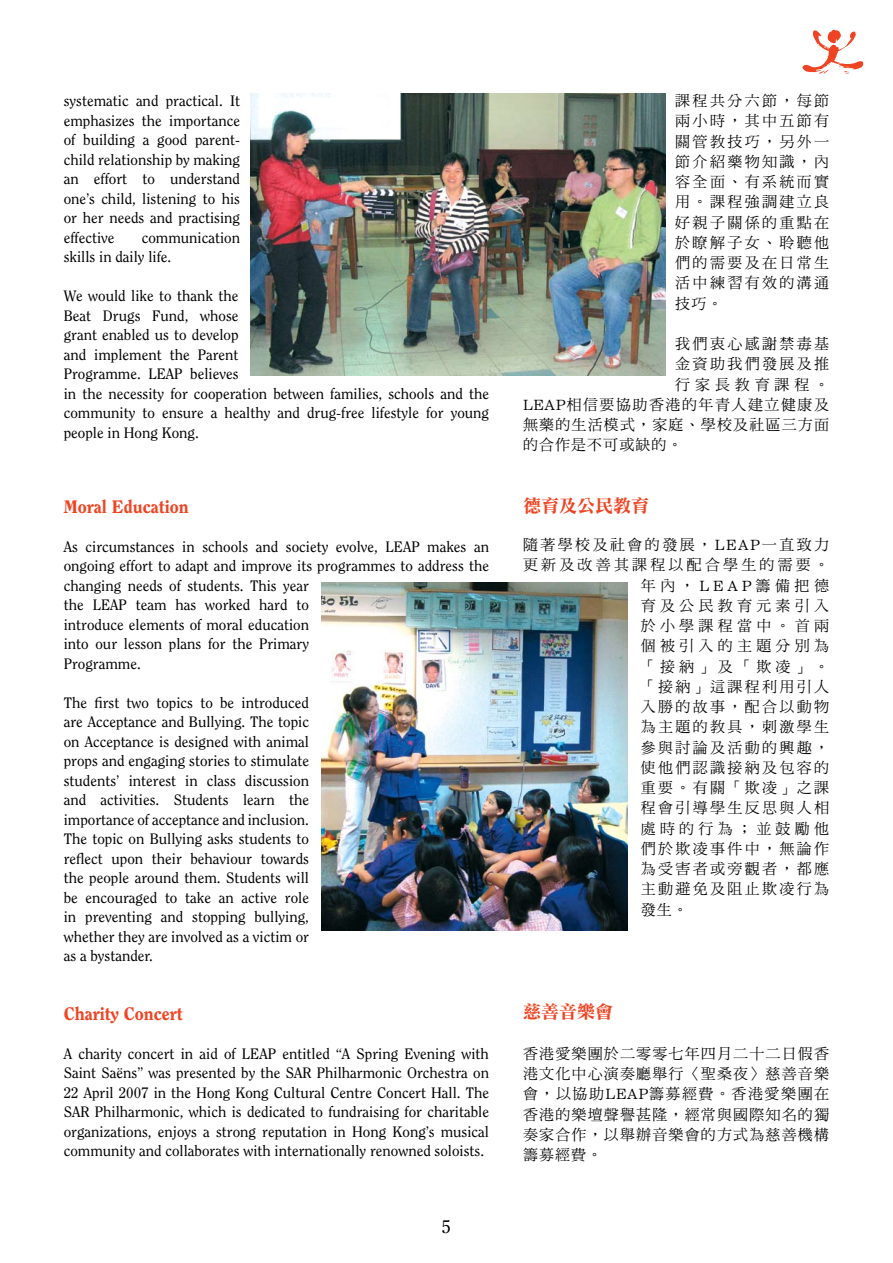
<style>
.page{position:relative;width:893px;height:1263px;background:#fff}
.page>*{position:absolute;margin:0;border:0;box-sizing:border-box;transform-origin:0 0}
.t1{font:800 18px "Clearface";color:#ef4423}
.t2{font:18px "DF Li Song Std W7";color:#ef4423}
.t3{font:15px/19.5px "Clearface";color:#000;text-align:justify}
.t4{font:15px/20.2px "DF Ming Std W5";letter-spacing:.155em;color:#000;text-align:justify}
.t5{font:15px "DF Ming Std W5";letter-spacing:.285em;color:#000}
.t6{font:15px "DF Ming Std W5";letter-spacing:.1em;color:#000}
.t7{font:15px "DF Ming Std W5";letter-spacing:.08em;color:#000}
.t8{font:15px "DF Ming Std W5";letter-spacing:.215em;color:#000}
.t9{font:15px "DF Ming Std W5";letter-spacing:.07em;color:#000}
.t10{font:15px "DF Ming Std W5";letter-spacing:.325em;color:#000}
.s1{font-family:"DF Li Song Std W5"}
</style>
<div class="page">
<svg style="left:802px;top:30px;width:61px;height:44px"></svg>
<img style="left:251px;top:94px;width:415px;height:282px">
<img style="left:322px;top:583px;width:306px;height:347px">
<p class="t3" style="left:64px;top:91px;width:178px">systematic and practical. It emphasizes the importance of building a good parent&shy;child relationship by making an effort to understand one’s child, listening to his or her needs and practising effective</p>
<p class="t3" style="left:64px;top:227px;width:178px;text-indent:78px">communication skills in daily life.</p>
<p class="t3" style="left:64px;top:286px;width:427px;text-align:left">We would like to thank the<br>Beat Drugs Fund, whose<br>grant enabled us to develop<br>and implement the Parent<br>Programme. LEAP believes<br>in the necessity for cooperation between families, schools and the community to ensure a healthy and drug-free lifestyle for young people in Hong Kong.</p>
<p class="t4" style="left:675px;top:90px;width:155px">課程共分六節，每節兩小時，其中五節有關管教技巧，另外一節介紹藥物知識，內容全面、有系統而實用。課程強調建立良好親子關係的重點在於瞭解子女、聆聽他們的需要及在日常生活中練習有效的溝通技巧。</p>
<p class="t4" style="left:675px;top:333px;width:155px">我們衷心感謝禁毒基</p>
<p class="t4" style="left:675px;top:354px;width:155px">金資助我們發展及推</p>
<p class="t10" style="left:675px;top:376px;width:155px">行家長教育課程。</p>
<p class="t6" style="left:523px;top:396px;width:308px"><span class="s1">LEAP</span>相信要協助香港的年青人建立健康及</p>
<p class="t7" style="left:523px;top:417px;width:308px">無藥的生活模式，家庭、學校及社區三方面</p>
<p class="t9" style="left:523px;top:437px;width:161px">的合作是不可或缺的。</p>
<p class="t1" style="left:64px;top:495px;width:127px">Moral Education</p>
<p class="t3" style="left:64px;top:536px;width:427px;text-align:left">As circumstances in schools and society evolve, LEAP makes an ongoing effort to adapt and improve its programmes to address the changing needs of students. This year<br>the LEAP team has worked hard to<br>introduce elements of moral education<br>into our lesson plans for the Primary<br>Programme.</p>
<p class="t3" style="left:64px;top:692px;width:247px">The first two topics to be introduced are Acceptance and Bullying. The topic on Acceptance is designed with animal props and engaging stories to stimulate students’ interest in class discussion and activities. Students learn the importance of acceptance and inclusion.<br>The topic on Bullying asks students to reflect upon their behaviour towards the people around them. Students will be encouraged to take an active role in preventing and stopping bullying, whether they are involved as a victim or as a bystander.</p>
<p class="t2" style="left:523px;top:496px;width:127px">德育及公民教育</p>
<p class="t4" style="left:523px;top:534px;width:308px">隨著學校及社會的發展，<span class="s1">LEAP</span>一直致力</p>
<p class="t8" style="left:523px;top:557px;width:308px">更新及改善其課程以配合學生的需要。</p>
<p class="t4" style="left:641px;top:575px;width:190px">年內，<span class="s1">LEAP</span>籌備把德</p>
<p class="t5" style="left:641px;top:597px;width:190px">育及公民教育元素引入</p>
<p class="t5" style="left:641px;top:618px;width:190px">於小學課程當中。首兩</p>
<p class="t5" style="left:641px;top:638px;width:190px">個被引入的主題分別為</p>
<p class="t4" style="left:641px;top:656px;width:190px">「接納」及「欺凌」。</p>
<p class="t4" style="left:641px;top:676px;width:190px">「接納」這課程利用引人</p>
<p class="t4" style="left:641px;top:696px;width:190px">入勝的故事，配合以動物</p>
<p class="t4" style="left:641px;top:717px;width:190px">為主題的教具，刺激學生</p>
<p class="t4" style="left:641px;top:737px;width:190px">參與討論及活動的興趣，</p>
<p class="t4" style="left:641px;top:757px;width:190px">使他們認識接納及包容的</p>
<p class="t4" style="left:641px;top:777px;width:190px">重要。有關「欺凌」之課</p>
<p class="t4" style="left:641px;top:798px;width:190px">程會引導學生反思與人相</p>
<p class="t5" style="left:641px;top:820px;width:190px">處時的行為；並鼓勵他</p>
<p class="t4" style="left:641px;top:838px;width:190px">們於欺凌事件中，無論作</p>
<p class="t4" style="left:641px;top:858px;width:190px">為受害者或旁觀者，都應</p>
<p class="t4" style="left:641px;top:879px;width:190px">主動避免及阻止欺凌行為</p>
<p class="t4" style="left:641px;top:899px;width:49px">發生。</p>
<p class="t1" style="left:64px;top:1002px;width:120px">Charity Concert</p>
<p class="t3" style="left:64px;top:1043px;width:427px">A charity concert in aid of LEAP entitled “A Spring Evening with Saint Saëns” was presented by the SAR Philharmonic Orchestra on 22 April 2007 in the Hong Kong Cultural Centre Concert Hall. The SAR Philharmonic, which is dedicated to fundraising for charitable organizations, enjoys a strong reputation in Hong Kong’s musical community and collaborates with internationally renowned soloists.</p>
<p class="t2" style="left:523px;top:1002px;width:91px">慈善音樂會</p>
<p class="t4" style="left:523px;top:1043px;width:308px">香港愛樂團於二零零七年四月二十二日假香港文化中心演奏廳舉行〈聖桑夜〉慈善音樂會，以協助<span class="s1">LEAP</span>籌募經費。香港愛樂團在香港的樂壇聲譽甚隆，經常與國際知名的獨奏家合作，以舉辦音樂會的方式為慈善機構籌募經費。</p>
</div>
